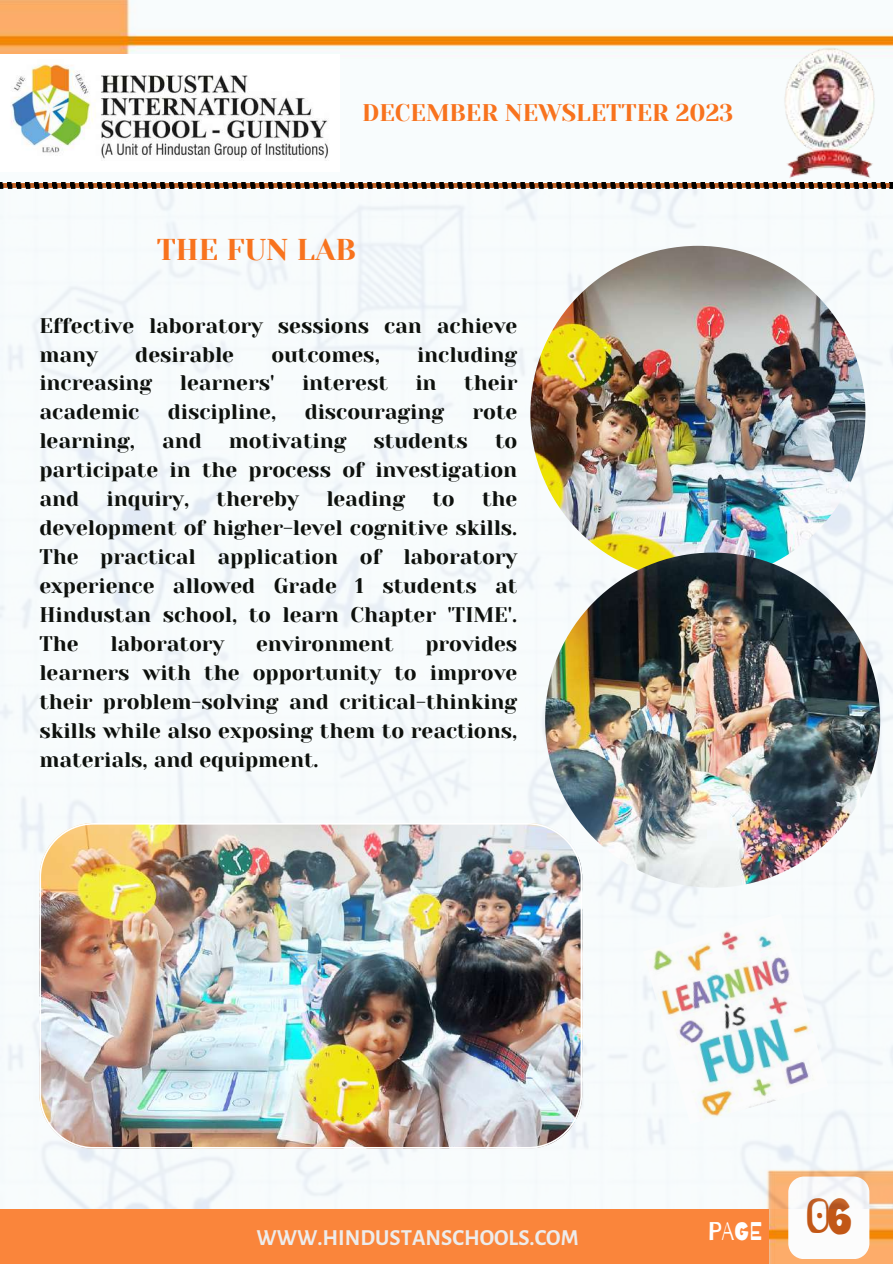
<style>
.page{position:relative;width:893px;height:1264px;background:#fff}
.page>*{position:absolute;margin:0;border:0;box-sizing:border-box;transform-origin:0 0}
.t1{font:49.5px "Barrio";color:#c25716}
.t2{font:30px "Yeseva One";color:#f8731e}
.t3{font:25.5px "Barrio";color:#fff}
.t4{font:24px "Yeseva One";color:#f8731e}
.t5{font:700 22.5px "Alegreya Sans SC";color:#edeceb}
.t6{font:21px/29px "Yeseva One";color:#0e110d;text-align:justify}
</style>
<div class="page">
<img style="left:0;top:0;width:892px;height:1263px">
<img style="left:0;top:55px;width:340px;height:117px">
<svg style="left:0;top:182px;width:892px;height:7px;background:#644633"></svg>
<div style="left:0;top:1208px;width:768px;height:55px;background:#fa853b"></div>
<svg style="left:788px;top:1208px;width:81px;height:51px"></svg>
<img style="left:764px;top:40px;width:128px;height:147px">
<img style="left:0;top:189px;width:892px;height:1019px">
<img style="left:530px;top:246px;width:335px;height:335px;border-radius:50%">
<img style="left:545px;top:552px;width:335px;height:335px;border-radius:50%">
<img style="left:39px;top:823px;width:543px;height:325px">
<img style="left:643px;top:913px;width:185px;height:211px">
<p class="t4" style="left:362px;top:99px;width:373px">DECEMBER NEWSLETTER 2023</p>
<h2 class="t2" style="left:157px;top:232px;width:200px">THE FUN LAB</h2>
<p class="t6" style="left:39px;top:311px;width:479px">Effective laboratory sessions can achieve many</p>
<p class="t6" style="left:135px;top:340px;width:100px">desirable</p>
<p class="t6" style="left:271px;top:340px;width:110px">outcomes,</p>
<p class="t6" style="left:417px;top:340px;width:102px">including</p>
<p class="t6" style="left:39px;top:369px;width:114px">increasing</p>
<p class="t6" style="left:180px;top:369px;width:96px">learners'</p>
<p class="t6" style="left:302px;top:369px;width:87px">interest</p>
<p class="t6" style="left:415px;top:369px;width:23px">in</p>
<p class="t6" style="left:464px;top:369px;width:55px">their</p>
<p class="t6" style="left:39px;top:398px;width:101px">academic</p>
<p class="t6" style="left:168px;top:398px;width:110px">discipline,</p>
<p class="t6" style="left:304px;top:398px;width:141px">discouraging</p>
<p class="t6" style="left:472px;top:398px;width:46px">rote</p>
<p class="t6" style="left:39px;top:427px;width:97px">learning,</p>
<p class="t6" style="left:162px;top:427px;width:41px">and</p>
<p class="t6" style="left:229px;top:427px;width:119px">motivating</p>
<p class="t6" style="left:373px;top:427px;width:96px">students</p>
<p class="t6" style="left:39px;top:427px;width:479px;text-indent:455px">to participate in the process of investigation and</p>
<p class="t6" style="left:39px;top:485px;width:479px;text-indent:442px">the development of higher-level cognitive skills.<br>The practical application of laboratory experience allowed Grade 1 students at Hindustan school, to learn Chapter 'TIME'.<br>The</p>
<p class="t6" style="left:107px;top:485px;width:84px">inquiry,</p>
<p class="t6" style="left:216px;top:485px;width:84px">thereby</p>
<p class="t6" style="left:326px;top:485px;width:80px">leading</p>
<p class="t6" style="left:432px;top:485px;width:24px">to</p>
<p class="t6" style="left:39px;top:629px;width:479px;text-indent:386px">provides learners with the opportunity to improve their problem-solving and critical-thinking skills while also exposing them to reactions, materials, and equipment.</p>
<p class="t6" style="left:110px;top:629px;width:115px">laboratory</p>
<p class="t6" style="left:256px;top:629px;width:139px">environment</p>
<p class="t5" style="left:256px;top:1226px;width:324px">WWW.HINDUSTANSCHOOLS.COM</p>
<p class="t3" style="left:708px;top:1217px;width:56px">PAGE</p>
<h1 class="t1" style="left:805px;top:1189px;width:48px">06</h1>
</div>
